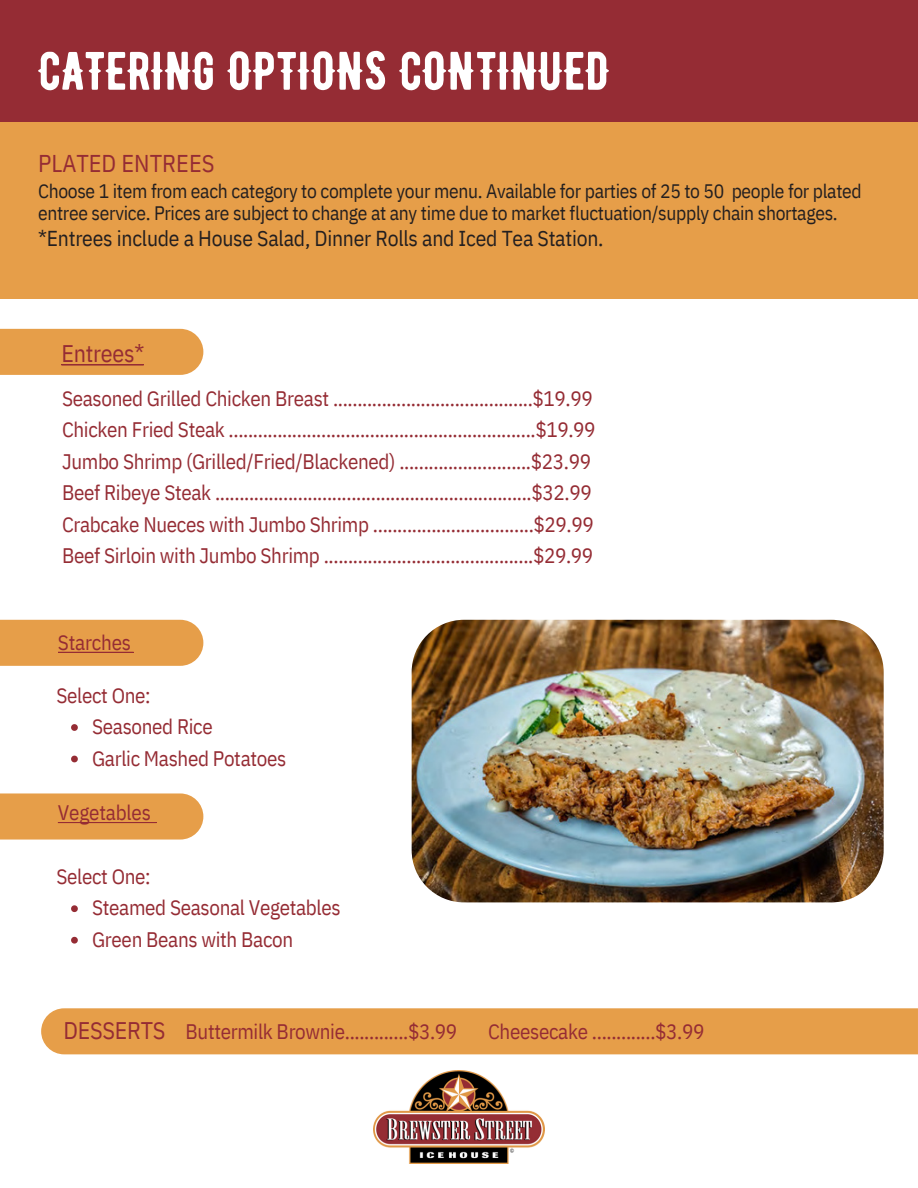
<style>
.page{position:relative;width:918px;height:1188px;background:#fff}
.page>*{position:absolute;margin:0;border:0;box-sizing:border-box;transform-origin:0 0}
.t1{font:54px "BERNIER Regular";letter-spacing:-.005em;color:#fff}
.t2{font:24.3px "IBM Plex Sans Cond";color:#952c34}
.t3{font:24px "IBM Plex Sans Cond";letter-spacing:-.01em;color:#952c34}
.t4{font:21.6px "IBM Plex Sans Cond";letter-spacing:-.01em;color:#231f20}
.t5{font:21px/31.5px "IBM Plex Sans Cond";letter-spacing:-.015em;color:#952c34;text-align:justify}
.t6{font:19.5px/22.5px "IBM Plex Sans Cond";letter-spacing:-.015em;color:#231f20}
</style>
<div class="page">
<div style="left:0;top:0;width:918px;height:130px;background:#952c34"></div>
<div style="left:41px;top:1008px;width:877px;height:46px;background:#e69e49"></div>
<svg style="left:0;top:793px;width:203px;height:47px;background:#e6a050"></svg>
<img style="left:412px;top:620px;width:472px;height:282px;border-radius:52px">
<div style="left:0;top:122px;width:918px;height:176px;background:#e69e49"></div>
<div style="left:0;top:620px;width:203px;height:46px;background:#e69e49"></div>
<div style="left:0;top:329px;width:203px;height:46px;background:#e69e49"></div>
<svg style="left:71px;top:724px;width:7px;height:7px"></svg>
<svg style="left:71px;top:756px;width:7px;height:6px"></svg>
<svg style="left:71px;top:905px;width:7px;height:7px"></svg>
<svg style="left:71px;top:937px;width:7px;height:7px"></svg>
<img style="left:374px;top:1071px;width:171px;height:92px">
<p class="t1" style="left:38px;top:38px;width:575px">CATERING OPTIONS CONTINUED</p>
<p class="t2" style="left:38px;top:147px;width:178px">PLATED ENTREES</p>
<p class="t6" style="left:38px;top:179px;width:825px">Choose 1 item from each category to complete your menu. Available for parties of 25 to 50 people for plated entree service. Prices are subject to change at any time due to market fluctuation/supply chain shortages.</p>
<h2 class="t4" style="left:38px;top:224px;width:567px">*Entrees include a House Salad, Dinner Rolls and Iced Tea Station.</h2>
<p class="t3" style="left:61px;top:338px;width:85px">Entrees*</p>
<p class="t5" style="left:62px;top:382px;width:532px">Seasoned Grilled Chicken Breast .........................................$19.99</p>
<p class="t5" style="left:62px;top:413px;width:535px">Chicken Fried Steak ...............................................................$19.99</p>
<p class="t5" style="left:62px;top:445px;width:530px">Jumbo Shrimp (Grilled/Fried/Blackened) ...........................$23.99</p>
<p class="t5" style="left:62px;top:476px;width:533px">Beef Ribeye Steak .................................................................$32.99<br>Crabcake Nueces with Jumbo Shrimp .................................$29.99<br>Beef Sirloin with Jumbo Shrimp ...........................................$29.99</p>
<p class="t5" style="left:58px;top:626px;width:75px">Starches</p>
<p class="t5" style="left:56px;top:679px;width:96px">Select One:</p>
<p class="t5" style="left:92px;top:711px;width:122px">Seasoned Rice</p>
<p class="t5" style="left:92px;top:742px;width:196px">Garlic Mashed Potatoes</p>
<p class="t5" style="left:58px;top:796px;width:95px">Vegetables</p>
<h3 class="t5" style="left:56px;top:860px;width:96px">Select One:</h3>
<p class="t5" style="left:92px;top:892px;width:250px">Steamed Seasonal Vegetables</p>
<p class="t5" style="left:92px;top:923px;width:203px">Green Beans with Bacon</p>
<p class="t3" style="left:63px;top:1014px;width:104px">DESSERTS</p>
<p class="t5" style="left:186px;top:1015px;width:273px">Buttermilk Brownie.............$3.99</p>
<p class="t5" style="left:488px;top:1015px;width:218px">Cheesecake .............$3.99</p>
</div>
